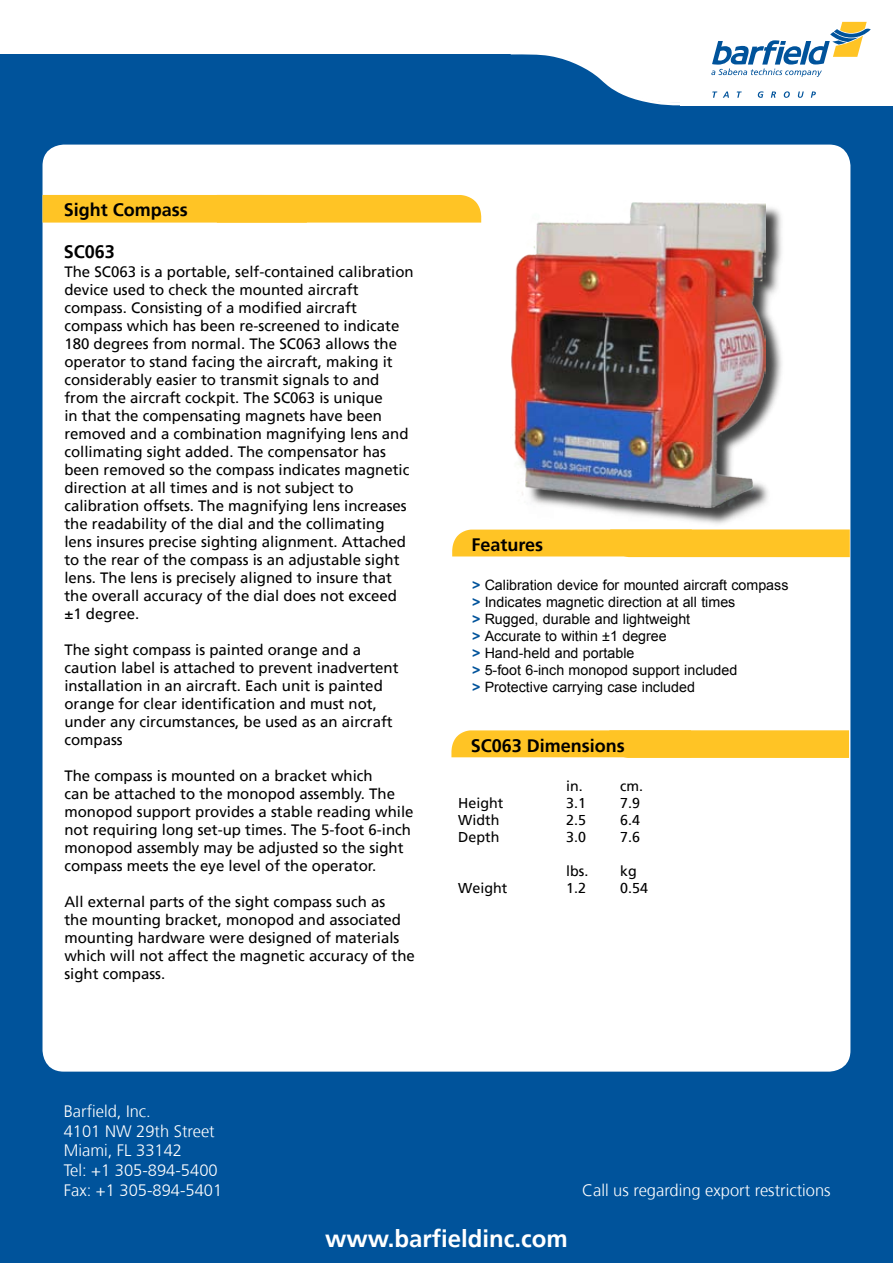
<style>
.page{position:relative;width:893px;height:1263px;background:#fff}
.page>*{position:absolute;margin:0;border:0;box-sizing:border-box;transform-origin:0 0}
.t1{font:700 24px "Frutiger";color:#fff}
.t2{font:700 18px "Frutiger";color:#000}
.t3{font:300 16.5px/19.8px "Frutiger";color:#fff}
.t4{font:15px/18px "Frutiger";color:#000}
.t5{font:14.25px/17.1px "Arial";color:#000}
.t6{font:14.25px "Frutiger";color:#000}
.s1{font-weight:700;color:#00539b}
</style>
<div class="page">
<div style="left:0;top:34px;width:893px;height:1229px;background:#00539b"></div>
<div style="left:43px;top:145px;width:807px;height:926px;background:#fff;border-radius:21px"></div>
<div style="left:680px;top:0;width:213px;height:105px;background:#fff"></div>
<div style="left:0;top:0;width:893px;height:54px;background:#fff"></div>
<svg style="left:510px;top:21px;width:362px;height:85px"></svg>
<div style="left:43px;top:195px;width:438px;height:28px;background:#ffc425"></div>
<div style="left:452px;top:529px;width:398px;height:28px;background:#ffc425"></div>
<svg style="left:451px;top:730px;width:398px;height:28px;background:#ffc52c"></svg>
<div style="left:511px;top:203px;width:275px;height:324px;background:#000;opacity:.75"></div>
<img style="left:510px;top:201px;width:255px;height:306px">
<p class="t2" style="left:64px;top:200px;width:126px">Sight Compass</p>
<p class="t2" style="left:64px;top:241px;width:53px">SC063</p>
<p class="t4" style="left:64px;top:263px;width:351px">The SC063 is a portable, self-contained calibration device used to check the mounted aircraft compass. Consisting of a modified aircraft compass which has been re-screened to indicate 180 degrees from normal. The SC063 allows the operator to stand facing the aircraft, making it considerably easier to transmit signals to and from the aircraft cockpit. The SC063 is unique<br>in that the compensating magnets have been removed and a combination magnifying lens and collimating sight added. The compensator has been removed so the compass indicates magnetic direction at all times and is not subject to calibration offsets. The magnifying lens increases the readability of the dial and the collimating lens insures precise sighting alignment. Attached to the rear of the compass is an adjustable sight lens. The lens is precisely aligned to insure that the overall accuracy of the dial does not exceed ±1 degree.</p>
<p class="t4" style="left:64px;top:641px;width:336px">The sight compass is painted orange and a caution label is attached to prevent inadvertent installation in an aircraft. Each unit is painted orange for clear identification and must not, under any circumstances, be used as an aircraft compass</p>
<p class="t4" style="left:64px;top:767px;width:351px">The compass is mounted on a bracket which<br>can be attached to the monopod assembly. The monopod support provides a stable reading while not requiring long set-up times. The 5-foot 6-inch monopod assembly may be adjusted so the sight compass meets the eye level of the operator.</p>
<p class="t4" style="left:64px;top:893px;width:352px">All external parts of the sight compass such as<br>the mounting bracket, monopod and associated mounting hardware were designed of materials which will not affect the magnetic accuracy of the sight compass.</p>
<p class="t2" style="left:471px;top:534px;width:73px">Features</p>
<p class="t5" style="left:472px;top:576px;width:318px"><span class="s1">&gt;</span> Calibration device for mounted aircraft compass <span class="s1">&gt;</span> Indicates magnetic direction at all times<br><span class="s1">&gt;</span> Rugged, durable and lightweight<br><span class="s1">&gt;</span> Accurate to within ±1 degree<br><span class="s1">&gt;</span> Hand-held and portable<br><span class="s1">&gt;</span> 5-foot 6-inch monopod support included<br><span class="s1">&gt;</span> Protective carrying case included</p>
<p class="t2" style="left:471px;top:735px;width:156px">SC063 Dimensions</p>
<p class="t6" style="left:566px;top:777px;width:18px">in.</p>
<p class="t6" style="left:620px;top:777px;width:24px">cm.</p>
<p class="t6" style="left:458px;top:794px;width:47px">Height</p>
<p class="t6" style="left:566px;top:794px;width:21px">3.1</p>
<p class="t6" style="left:620px;top:794px;width:21px">7.9</p>
<p class="t6" style="left:458px;top:812px;width:43px">Width</p>
<p class="t6" style="left:566px;top:812px;width:21px">2.5</p>
<p class="t6" style="left:620px;top:812px;width:21px">6.4</p>
<p class="t6" style="left:458px;top:829px;width:43px">Depth</p>
<p class="t6" style="left:566px;top:829px;width:21px">3.0</p>
<p class="t6" style="left:620px;top:829px;width:21px">7.6</p>
<p class="t6" style="left:566px;top:863px;width:24px">lbs.</p>
<p class="t6" style="left:620px;top:863px;width:18px">kg</p>
<p class="t6" style="left:458px;top:880px;width:51px">Weight</p>
<p class="t6" style="left:566px;top:880px;width:21px">1.2</p>
<p class="t6" style="left:620px;top:880px;width:29px">0.54</p>
<p class="t3" style="left:64px;top:1101px;width:160px">Barfield, Inc.<br>4101 NW 29th Street<br>Miami, FL 33142<br>Tel: +1 305-894-5400<br>Fax: +1 305-894-5401</p>
<p class="t3" style="left:582px;top:1181px;width:250px">Call us regarding export restrictions</p>
<h1 class="t1" style="left:325px;top:1224px;width:244px">www.barfieldinc.com</h1>
</div>
